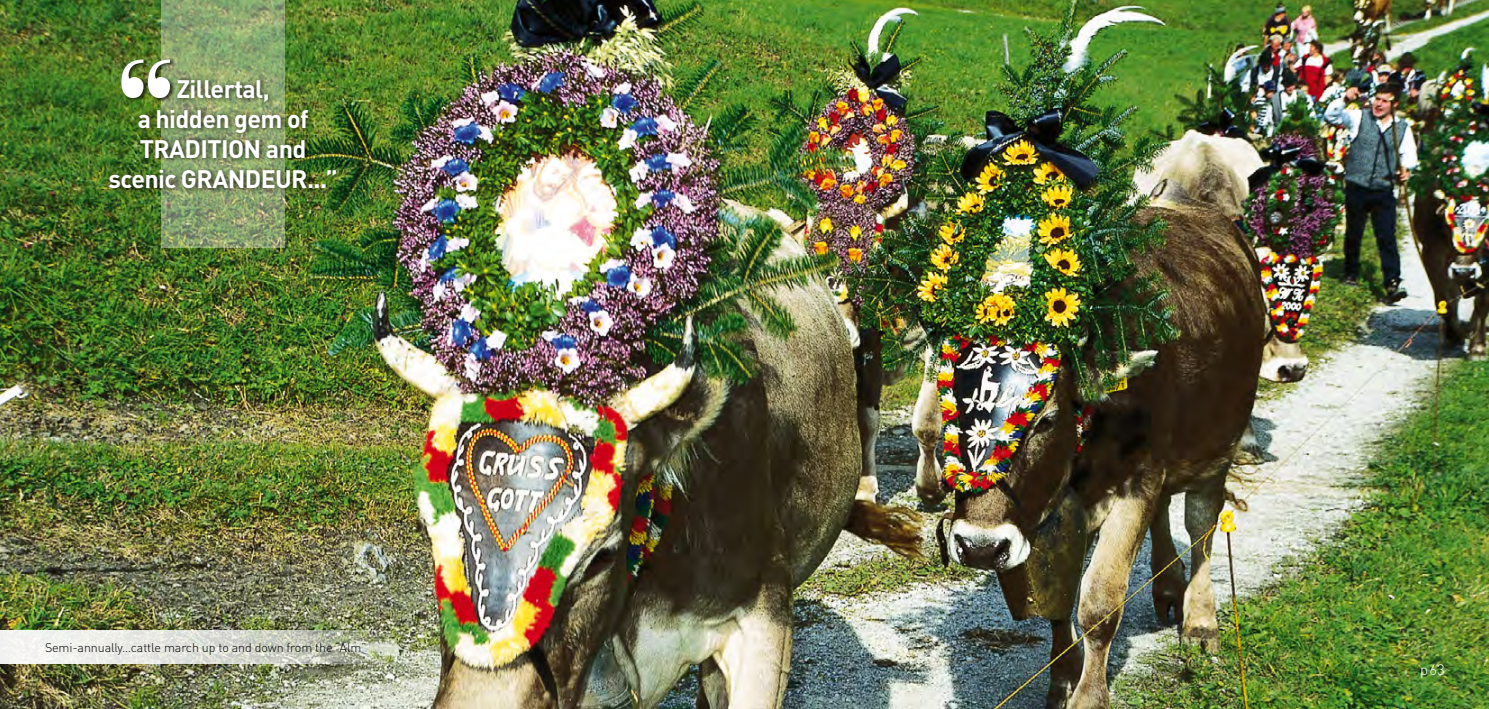
<style>
.page{position:relative;width:1489px;height:709px;background:#fff}
.page>*{position:absolute;margin:0;border:0;box-sizing:border-box;transform-origin:0 0}
.t1{font:700 25px/30px "DINOT";letter-spacing:-.025em;color:#fff;text-align:center}
.t2{font:300 15px "DINOT";color:#fff}
.t3{font:300 12.5px "DINOT";letter-spacing:-.01em;color:#000}
</style>
<div class="page">
<img style="left:0;top:0;width:1488px;height:709px">
<img style="left:0;top:630px;width:463px;height:34px">
<svg style="left:161px;top:0;width:124px;height:247px;background:#8ca571"></svg>
<div style="left:122px;top:58px;width:53px;height:44px;background:#000;opacity:.65"></div>
<svg style="left:121px;top:59px;width:49px;height:17px"></svg>
<div style="left:106px;top:76px;width:237px;height:118px;background:#000;opacity:.75"></div>
<p class="t1" style="left:108px;top:73px;width:231px">Zillertal,<br>a hidden gem of<br>TRADITION and scenic GRANDEUR...”</p>
<p class="t3" style="left:45px;top:639px;width:323px">Semi-annually…cattle march up to and down from the “Alm”</p>
<p class="t2" style="left:1419px;top:660px;width:26px">p63</p>
</div>
